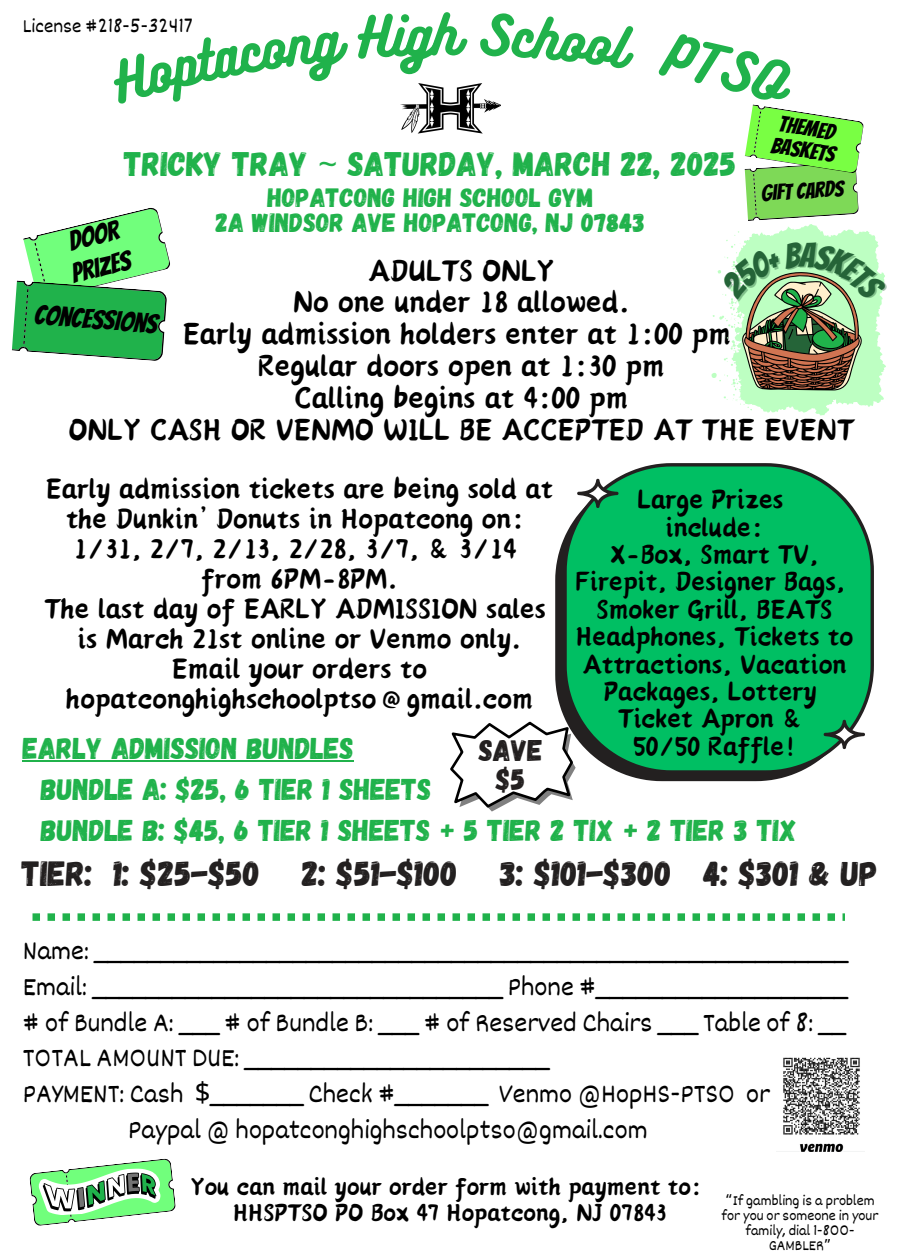
<style>
.page{position:relative;width:900px;height:1260px;background:#fff}
.page>*{position:absolute;margin:0;border:0;box-sizing:border-box;transform-origin:0 0}
.t1{font:50px "Bukhari Script";color:#20b24b}
.t2{font:37.5px/32px "Canva Li";color:#000;text-align:center}
.t3{font:35px/30px "Canva Li";color:#000;text-align:center}
.t4{font:35px "Gagalin";color:#232020}
.t5{font:34px "Gagalin";color:#20b24b}
.t6{font:33.25px/27.5px "Canva Li";color:#000;text-align:center}
.t7{font:30px/41.2px "Gagalin";color:#20b24b}
.t8{font:30px/26.2px "Canva Li";color:#000;text-align:center}
.t9{font:29.75px/29.2px "Gagalin";color:#232020;text-align:center}
.t10{font:27.5px "Dekko";color:#000}
.t11{font:27px/32px "Bangers";color:#000}
.t12{font:26.5px/25.5px "Gagalin";color:#20b24b;text-align:center}
.t13{font:22.25px/22.2px "Bangers";color:#000}
.t14{font:22px "Bangers";color:#000}
.t15{font:20px "Dekko";color:#000}
.t16{font:15px/15px "Dekko";color:#000;text-align:center}
.s1{font-family:"Noto Sans"}
.s2{font-family:"Noto Sans Gurmukhi"}
</style>
<div class="page">
<img style="left:401px;top:84px;width:99px;height:50px">
<svg style="left:555px;top:541px;width:239px;height:240px;fill:#232020"></svg>
<svg style="left:563px;top:463px;width:311px;height:311px;background:#15bb6b"></svg>
<svg style="left:824px;top:720px;width:41px;height:29px"></svg>
<svg style="left:577px;top:479px;width:42px;height:29px"></svg>
<svg style="left:33px;top:913px;width:812px;height:8px"></svg>
<svg style="left:450px;top:722px;width:126px;height:90px"></svg>
<svg style="left:29px;top:1158px;width:147px;height:68px"></svg>
<svg style="left:12px;top:208px;width:158px;height:153px"></svg>
<img style="left:783px;top:1057px;width:77px;height:94px">
<hr style="left:23px;top:760px;width:331px;height:2px;background:#20b24b">
<svg style="left:401px;top:83px;width:41px;height:21px"></svg>
<svg style="left:711px;top:104px;width:175px;height:311px"></svg>
<p class="t15" style="left:23px;top:14px;width:171px">License #218-5-32417</p>
<h2 class="t1" style="left:433px;top:2px;width:28px">h</h2>
<p class="t13" style="left:777px;top:112px;width:66px;rotate:9deg">Themed<br>Baskets</p>
<p class="t5" style="left:124px;top:142px;width:614px">TRICKY TRAY <span class="s1">~</span> SATURDAY, MARCH 22, 2025</p>
<p class="t12" style="left:216px;top:183px;width:431px">HOPATCONG HIGH SCHOOL GYM<br>2A WINDSOR AVE HOPATCONG, NJ 07843</p>
<p class="t2" style="left:69px;top:255px;width:787px">ADULTS ONLY<br>No one under 18 allowed.<br>Early admission holders enter at 1:00 pm<br>Regular doors open at 1:30 pm<br>Calling begins at 4:00 pm<br>ONLY CASH OR VENMO WILL BE ACCEPTED AT THE EVENT</p>
<p class="t14" style="left:760px;top:182px;width:84px;rotate:-3deg">Gift Cards</p>
<p class="t11" style="left:61px;top:227px;width:62px;rotate:-13deg">Door<br>Prizes</p>
<p class="t11" style="left:36px;top:298px;width:125px;rotate:5deg">concessions</p>
<p class="t3" style="left:44px;top:475px;width:510px">Early admission tickets are being sold at the Dunkin’ Donuts in Hopatcong on:<br>1/31, 2/7, 2/13, 2/28, 3/7, &amp; 3/14 from 6PM-8PM.<br>The last day of EARLY ADMISSION sales is March 21st online or Venmo only.<br>Email your orders to hopatconghighschoolptso@gmail.com</p>
<p class="t6" style="left:575px;top:487px;width:279px">Large Prizes<br>include:<br>X-Box, Smart TV,<br>Firepit, Designer Bags,<br>Smoker Grill, BEATS<br>Headphones, Tickets to<br>Attractions, Vacation<br>Packages, Lottery<br>Ticket Apron &amp;<br>50/50 Raffle!</p>
<p class="t7" style="left:41px;top:726px;width:757px;text-indent:-18px">EARLY ADMISSION BUNDLES<br>BUNDLE A: $25, 6 TIER 1 SHEETS<br>BUNDLE B: $45, 6 TIER 1 SHEETS + 5 TIER 2 TIX + 2 TIER 3 TIX</p>
<p class="t9" style="left:479px;top:735px;width:66px">SAVE $5</p>
<p class="t4" style="left:22px;top:851px;width:858px">TIER: 1: $25-$50 2: $51-$100 3: $101-$300 4: $301 &amp; UP</p>
<p class="t10" style="left:23px;top:934px;width:826px">Name: _________________________________________________________</p>
<p class="t10" style="left:23px;top:970px;width:826px">Email: _______________________________ Phone #___________________</p>
<p class="t10" style="left:23px;top:1005px;width:824px"># of Bundle A: ___ # of Bundle B: ___ # of Reserved Chairs ___ Table of 8: __</p>
<p class="t10" style="left:23px;top:1041px;width:527px">TOTAL AMOUNT DUE: _______________________</p>
<p class="t10" style="left:23px;top:1076px;width:749px">PAYMENT: Cash <span class="s1">$</span>_______ Check #_______ Venmo @HopHS-PTSO or</p>
<p class="t10" style="left:128px;top:1112px;width:521px">Paypal @ hopatconghighschoolptso@gmail.com</p>
<p class="t8" style="left:191px;top:1174px;width:513px">You can mail your order form with payment to:<br>HHSPTSO PO Box 47 Hopatcong, NJ 07843</p>
<p class="t16" style="left:722px;top:1192px;width:158px"><span class="s2">“</span>If gambling is a problem for you or someone in your family, dial 1-800-<br>GAMBLER<span class="s2">”</span></p>
</div>
